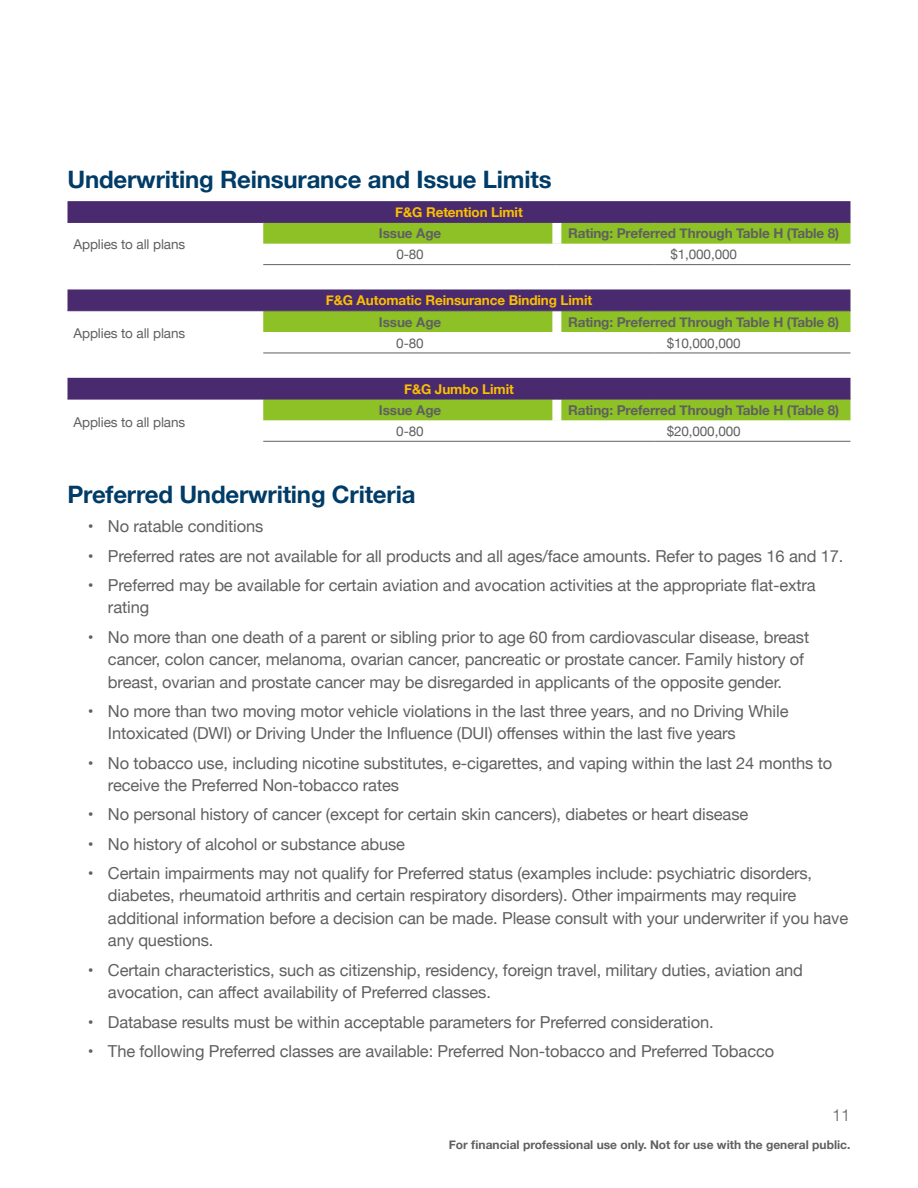
<style>
.page{position:relative;width:918px;height:1188px;background:#fff}
.page>*{position:absolute;margin:0;border:0;box-sizing:border-box;transform-origin:0 0}
.t1{font:700 24px "Helvetica Neue";letter-spacing:-.01em;color:#003c67}
.t2{font:16.5px/22.5px "Helvetica Neue";letter-spacing:-.01em;color:#5f6060}
.t3{font:300 16.5px "Helvetica Neue";color:#5f6060}
.t4{font:700 13.5px "Helvetica Neue";letter-spacing:-.01em;color:#5f6060}
.t5{font:13.5px "Helvetica Neue";letter-spacing:-.01em;color:#5f6060}
.t6{font:700 13.5px "Helvetica Neue";letter-spacing:-.01em;color:#fcc000}
.t7{font:700 12px "Helvetica Neue";color:#5f6060}
</style>
<div class="page">
<svg style="left:68px;top:201px;width:782px;height:198px"></svg>
<svg style="left:263px;top:223px;width:587px;height:197px"></svg>
<div style="left:552px;top:223px;width:9px;height:21px;background:#fff"></div>
<div style="left:552px;top:244px;width:9px;height:20px;background:#fff"></div>
<div style="left:552px;top:311px;width:9px;height:21px;background:#fff"></div>
<div style="left:552px;top:332px;width:9px;height:21px;background:#fff"></div>
<div style="left:552px;top:399px;width:9px;height:21px;background:#fff"></div>
<hr style="left:68px;top:222px;width:195px;height:1px;background:#4a2a6e">
<hr style="left:68px;top:310px;width:195px;height:1px;background:#4a2a6e">
<hr style="left:68px;top:399px;width:195px;height:1px;background:#4a2a6e">
<hr style="left:263px;top:222px;width:196px;height:1px;background:#4a2a6e">
<hr style="left:459px;top:222px;width:98px;height:1px;background:#4a2a6e">
<hr style="left:557px;top:222px;width:98px;height:1px;background:#4a2a6e">
<hr style="left:655px;top:222px;width:195px;height:1px;background:#4a2a6e">
<hr style="left:263px;top:310px;width:196px;height:1px;background:#4a2a6e">
<hr style="left:459px;top:310px;width:98px;height:1px;background:#4a2a6e">
<hr style="left:557px;top:310px;width:98px;height:1px;background:#4a2a6e">
<hr style="left:655px;top:310px;width:195px;height:1px;background:#4a2a6e">
<hr style="left:263px;top:399px;width:196px;height:1px;background:#4a2a6e">
<hr style="left:459px;top:399px;width:98px;height:1px;background:#4a2a6e">
<hr style="left:557px;top:399px;width:98px;height:1px;background:#4a2a6e">
<hr style="left:655px;top:399px;width:195px;height:1px;background:#4a2a6e">
<hr style="left:263px;top:264px;width:196px;height:1px;background:#5f6060">
<hr style="left:459px;top:264px;width:98px;height:1px;background:#5f6060">
<hr style="left:557px;top:264px;width:98px;height:1px;background:#5f6060">
<hr style="left:655px;top:264px;width:195px;height:1px;background:#5f6060">
<hr style="left:263px;top:353px;width:196px;height:1px;background:#5f6060">
<hr style="left:459px;top:353px;width:98px;height:1px;background:#5f6060">
<hr style="left:557px;top:353px;width:98px;height:1px;background:#5f6060">
<hr style="left:655px;top:353px;width:195px;height:1px;background:#5f6060">
<hr style="left:263px;top:441px;width:196px;height:1px;background:#5f6060">
<hr style="left:459px;top:441px;width:98px;height:1px;background:#5f6060">
<hr style="left:557px;top:441px;width:98px;height:1px;background:#5f6060">
<hr style="left:655px;top:441px;width:195px;height:1px;background:#5f6060">
<h1 class="t1" style="left:68px;top:161px;width:486px">Underwriting Reinsurance and Issue Limits</h1>
<p class="t6" style="left:395px;top:202px;width:129px">F&amp;G Retention Limit</p>
<p class="t5" style="left:74px;top:234px;width:113px">Applies to all plans</p>
<p class="t4" style="left:379px;top:223px;width:64px">Issue Age</p>
<p class="t4" style="left:568px;top:223px;width:273px">Rating: Preferred Through Table H (Table 8)</p>
<p class="t5" style="left:396px;top:245px;width:29px">0-80</p>
<p class="t5" style="left:670px;top:245px;width:68px">$1,000,000</p>
<p class="t6" style="left:326px;top:290px;width:268px">F&amp;G Automatic Reinsurance Binding Limit</p>
<p class="t5" style="left:73px;top:324px;width:113px">Applies to all plans</p>
<p class="t5" style="left:73px;top:412px;width:113px">Applies to all plans</p>
<p class="t4" style="left:379px;top:311px;width:64px">Issue Age</p>
<p class="t4" style="left:568px;top:311px;width:273px">Rating: Preferred Through Table H (Table 8)</p>
<p class="t5" style="left:396px;top:333px;width:29px">0-80</p>
<p class="t5" style="left:667px;top:333px;width:75px">$10,000,000</p>
<p class="t6" style="left:404px;top:378px;width:111px">F&amp;G Jumbo Limit</p>
<p class="t4" style="left:379px;top:400px;width:64px">Issue Age</p>
<p class="t4" style="left:568px;top:400px;width:273px">Rating: Preferred Through Table H (Table 8)</p>
<p class="t5" style="left:396px;top:421px;width:29px">0-80</p>
<p class="t5" style="left:667px;top:421px;width:75px">$20,000,000</p>
<h1 class="t1" style="left:68px;top:476px;width:349px">Preferred Underwriting Criteria</h1>
<p class="t2" style="left:88px;top:516px;width:177px">• No ratable conditions</p>
<p class="t2" style="left:88px;top:545px;width:757px">• Preferred rates are not available for all products and all ages/face amounts. Refer to pages 16 and 17.</p>
<p class="t2" style="left:108px;top:575px;width:709px;text-indent:-20px">• Preferred may be available for certain aviation and avocation activities at the appropriate flat-extra rating</p>
<p class="t2" style="left:108px;top:627px;width:703px;text-indent:-20px">• No more than one death of a parent or sibling prior to age 60 from cardiovascular disease, breast cancer, colon cancer, melanoma, ovarian cancer, pancreatic or prostate cancer. Family history of breast, ovarian and prostate cancer may be disregarded in applicants of the opposite gender.</p>
<p class="t2" style="left:108px;top:701px;width:682px;text-indent:-20px">• No more than two moving motor vehicle violations in the last three years, and no Driving While<br>Intoxicated (DWI) or Driving Under the Influence (DUI) offenses within the last five years</p>
<p class="t2" style="left:108px;top:753px;width:726px;text-indent:-20px">• No tobacco use, including nicotine substitutes, e-cigarettes, and vaping within the last 24 months to receive the Preferred Non-tobacco rates</p>
<p class="t2" style="left:88px;top:804px;width:662px">• No personal history of cancer (except for certain skin cancers), diabetes or heart disease</p>
<p class="t2" style="left:88px;top:834px;width:319px">• No history of alcohol or substance abuse</p>
<p class="t2" style="left:108px;top:863px;width:742px;text-indent:-20px">• Certain impairments may not qualify for Preferred status (examples include: psychiatric disorders, diabetes, rheumatoid arthritis and certain respiratory disorders). Other impairments may require additional information before a decision can be made. Please consult with your underwriter if you have any questions.</p>
<p class="t2" style="left:108px;top:960px;width:697px;text-indent:-20px">• Certain characteristics, such as citizenship, residency, foreign travel, military duties, aviation and avocation, can affect availability of Preferred classes.</p>
<p class="t2" style="left:88px;top:1011px;width:627px">• Database results must be within acceptable parameters for Preferred consideration.</p>
<p class="t2" style="left:88px;top:1041px;width:688px">• The following Preferred classes are available: Preferred Non-tobacco and Preferred Tobacco</p>
<p class="t3" style="left:832px;top:1101px;width:20px">11</p>
<p class="t7" style="left:449px;top:1135px;width:403px">For financial professional use only. Not for use with the general public.</p>
</div>
